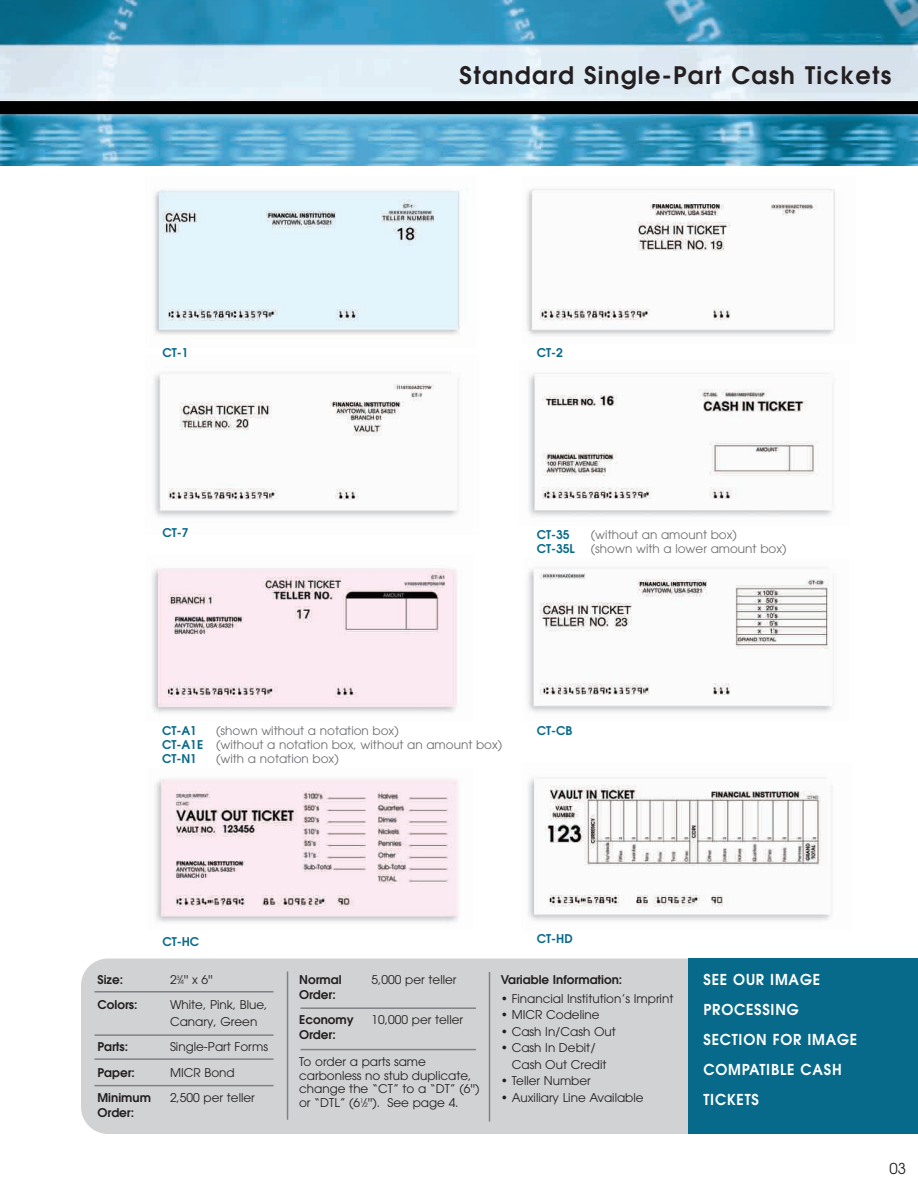
<style>
.page{position:relative;width:918px;height:1188px;background:#fff}
.page>*{position:absolute;margin:0;border:0;box-sizing:border-box;transform-origin:0 0}
.t1{font:600 24px "Avant Garde";letter-spacing:.055em;color:#231f20}
.t2{font:600 15px/30px "Avant Garde";letter-spacing:.055em;color:#fff;scale:.95 1}
.t3{font:15px "Avant Garde";color:#231f20}
.t4{font:12px/13.5px "Avant Garde";color:#231f20}
.t5{font:12px/14.4px "Avant Garde";color:#6c6d70}
.t6{font:600 12px/25.5px "Avant Garde";color:#231f20}
.t7{font:600 12px "Avant Garde";color:#076a8a}
.s1{font-weight:600;color:#076a8a}
.s2{font-size:6px}
</style>
<div class="page">
<img style="left:0;top:0;width:918px;height:166px">
<div style="left:81px;top:958px;width:607px;height:176px;background:#d1d2d4"></div>
<hr style="left:287px;top:972px;width:1px;height:148px;background:#808285">
<hr style="left:94px;top:1034px;width:180px;height:2px;background:#808285">
<hr style="left:94px;top:991px;width:180px;height:2px;background:#808285">
<hr style="left:94px;top:1058px;width:180px;height:2px;background:#808285">
<hr style="left:94px;top:1085px;width:180px;height:1px;background:#808285">
<hr style="left:301px;top:1007px;width:175px;height:2px;background:#808285">
<hr style="left:301px;top:1049px;width:175px;height:1px;background:#808285">
<div style="left:688px;top:958px;width:230px;height:176px;background:#076a8a"></div>
<hr style="left:489px;top:972px;width:1px;height:150px;background:#808285">
<img style="left:154px;top:372px;width:305px;height:145px">
<img style="left:155px;top:779px;width:304px;height:144px">
<img style="left:154px;top:188px;width:314px;height:147px">
<img style="left:526px;top:189px;width:309px;height:147px">
<img style="left:528px;top:373px;width:305px;height:143px">
<img style="left:152px;top:568px;width:305px;height:145px">
<img style="left:528px;top:777px;width:304px;height:144px">
<img style="left:527px;top:567px;width:307px;height:145px">
<h1 class="t1" style="left:460px;top:66px;width:433px">Standard Single-Part Cash Tickets</h1>
<p class="t7" style="left:162px;top:348px;width:28px">CT-1</p>
<p class="t7" style="left:537px;top:348px;width:28px">CT-2</p>
<p class="t7" style="left:162px;top:529px;width:28px">CT-7</p>
<p class="t7" style="left:537px;top:530px;width:34px">CT-35</p>
<p class="t5" style="left:591px;top:528px;width:148px">(without an amount box)</p>
<p class="t7" style="left:537px;top:544px;width:40px">CT-35L</p>
<p class="t5" style="left:591px;top:542px;width:197px">(shown with a lower amount box)</p>
<p class="t5" style="left:162px;top:724px;width:342px;text-indent:54px">(shown without a notation box)<br><span class="s1">CT-A1E</span> (without a notation box, without an amount box)<br><span class="s1">CT-N1</span></p>
<p class="t7" style="left:162px;top:726px;width:36px">CT-A1</p>
<p class="t5" style="left:216px;top:753px;width:124px">(with a notation box)</p>
<p class="t7" style="left:537px;top:726px;width:37px">CT-CB</p>
<p class="t7" style="left:162px;top:937px;width:38px">CT-HC</p>
<p class="t7" style="left:537px;top:934px;width:37px">CT-HD</p>
<p class="t6" style="left:98px;top:968px;width:27px">Size:</p>
<p class="t4" style="left:170px;top:974px;width:45px">2<sup>3</sup>⁄<span class="s2">4</span>'' x 6''</p>
<p class="t6" style="left:98px;top:993px;width:42px">Colors:</p>
<p class="t4" style="left:170px;top:998px;width:99px;line-height:16.5px">White, Pink, Blue,<br>Canary, Green</p>
<p class="t6" style="left:98px;top:1035px;width:32px">Parts:</p>
<p class="t4" style="left:170px;top:1041px;width:100px">Single-Part Forms</p>
<p class="t6" style="left:98px;top:1061px;width:39px">Paper:</p>
<p class="t4" style="left:170px;top:1067px;width:66px">MICR Bond</p>
<p class="t6" style="left:98px;top:1086px;width:55px">Minimum</p>
<p class="t4" style="left:170px;top:1092px;width:86px">2,500 per teller</p>
<p class="t6" style="left:98px;top:1101px;width:38px">Order:</p>
<p class="t6" style="left:299px;top:968px;width:44px">Normal</p>
<p class="t4" style="left:372px;top:974px;width:86px">5,000 per teller</p>
<p class="t6" style="left:299px;top:983px;width:56px">Order:<br>Economy</p>
<p class="t4" style="left:372px;top:1014px;width:93px">10,000 per teller</p>
<p class="t6" style="left:299px;top:1023px;width:38px">Order:</p>
<p class="t4" style="left:299px;top:1056px;width:182px">To order a parts same carbonless no stub duplicate, change the “CT” to a “DT” (6'') or “DTL” (6<sup>1</sup>⁄<span class="s2">2</span>''). See page 4.</p>
<p class="t6" style="left:501px;top:968px;width:123px">Variable Information:</p>
<p class="t4" style="left:501px;top:992px;width:174px">• Financial Institution’s Imprint</p>
<p class="t4" style="left:501px;top:1009px;width:100px">• MICR Codeline</p>
<p class="t4" style="left:501px;top:1025px;width:117px">• Cash In/Cash Out</p>
<p class="t4" style="left:512px;top:1040px;width:96px;line-height:16.5px;text-indent:-11px">• Cash In Debit/<br>Cash Out Credit</p>
<p class="t4" style="left:501px;top:1075px;width:92px">• Teller Number</p>
<p class="t4" style="left:501px;top:1091px;width:144px">• Auxiliary Line Available</p>
<p class="t2" style="left:704px;top:965px;width:163px">SEE OUR IMAGE<br>PROCESSING<br>SECTION FOR IMAGE<br>COMPATIBLE CASH<br>TICKETS</p>
<p class="t3" style="left:890px;top:1163px;width:18px">03</p>
</div>
